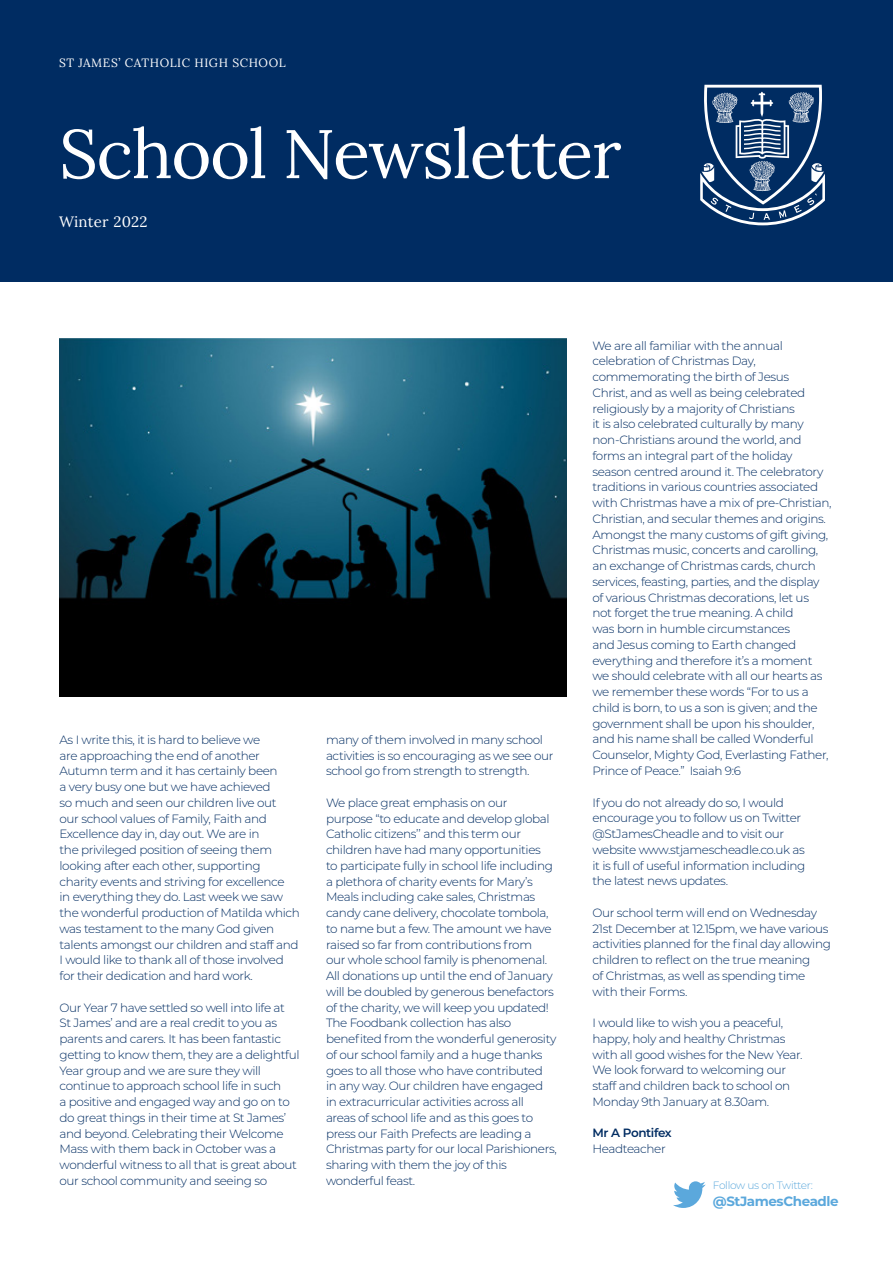
<style>
.page{position:relative;width:893px;height:1263px;background:#fff}
.page>*{position:absolute;margin:0;border:0;box-sizing:border-box;transform-origin:0 0}
.t1{font:68.55px "Lora";letter-spacing:-.02em;color:#fff}
.t2{font:15px "Lora";letter-spacing:.02em;color:#fff}
.t3{font:700 13.5px "Montserrat";letter-spacing:-.03em;color:#5ba8dc}
.t4{font:300 12px/15.8px "Montserrat";letter-spacing:-.03em;color:#002c62}
.t5{font:12px "Lora";letter-spacing:.05em;color:#fff}
.t6{font:600 12px "Montserrat";letter-spacing:-.03em;color:#002c62}
.t7{font:300 10.65px "Montserrat";letter-spacing:-.03em;color:#5ba8dc}
</style>
<div class="page">
<div style="left:0;top:0;width:893px;height:282px;background:#002c62"></div>
<svg style="left:700px;top:85px;width:125px;height:140px"></svg>
<svg style="left:673px;top:1181px;width:33px;height:27px"></svg>
<img style="left:60px;top:338px;width:507px;height:358px">
<p class="t5" style="left:59px;top:54px;width:228px">ST JAMES’ CATHOLIC HIGH SCHOOL</p>
<p class="t1" style="left:59px;top:102px;width:564px">School Newsletter</p>
<p class="t2" style="left:59px;top:211px;width:90px">Winter 2022</p>
<p class="t4" style="left:60px;top:731px;width:242px">As I write this, it is hard to believe we<br>are approaching the end of another Autumn term and it has certainly been<br>a very busy one but we have achieved<br>so much and seen our children live out<br>our school values of Family, Faith and Excellence day in, day out. We are in<br>the privileged position of seeing them looking after each other, supporting charity events and striving for excellence<br>in everything they do. Last week we saw the wonderful production of Matilda which was testament to the many God given talents amongst our children and staff and I would like to thank all of those involved for their dedication and hard work.</p>
<p class="t4" style="left:60px;top:999px;width:242px">Our Year 7 have settled so well into life at St James’ and are a real credit to you as parents and carers. It has been fantastic getting to know them, they are a delightful Year group and we are sure they will continue to approach school life in such<br>a positive and engaged way and go on to do great things in their time at St James’ and beyond. Celebrating their Welcome Mass with them back in October was a wonderful witness to all that is great about our school community and seeing so</p>
<p class="t4" style="left:326px;top:731px;width:229px">many of them involved in many school activities is so encouraging as we see our school go from strength to strength.</p>
<p class="t4" style="left:326px;top:794px;width:232px">We place great emphasis on our purpose “to educate and develop global Catholic citizens’’ and this term our children have had many opportunities<br>to participate fully in school life including a plethora of charity events for Mary’s Meals including cake sales, Christmas candy cane delivery, chocolate tombola, to name but a few. The amount we have raised so far from contributions from<br>our whole school family is phenomenal.<br>All donations up until the end of January will be doubled by generous benefactors of the charity, we will keep you updated!<br>The Foodbank collection has also benefited from the wonderful generosity of our school family and a huge thanks goes to all those who have contributed<br>in any way. Our children have engaged in extracurricular activities across all areas of school life and as this goes to press our Faith Prefects are leading a Christmas party for our local Parishioners, sharing with them the joy of this wonderful feast.</p>
<p class="t4" style="left:592px;top:337px;width:241px">We are all familiar with the annual celebration of Christmas Day, commemorating the birth of Jesus<br>Christ, and as well as being celebrated religiously by a majority of Christians<br>it is also celebrated culturally by many non-Christians around the world, and forms an integral part of the holiday season centred around it. The celebratory traditions in various countries associated with Christmas have a mix of pre-Christian, Christian, and secular themes and origins.<br>Amongst the many customs of gift giving, Christmas music, concerts and carolling, an exchange of Christmas cards, church services, feasting, parties, and the display of various Christmas decorations, let us not forget the true meaning. A child<br>was born in humble circumstances<br>and Jesus coming to Earth changed everything and therefore it’s a moment we should celebrate with all our hearts as we remember these words “For to us a child is born, to us a son is given; and the government shall be upon his shoulder, and his name shall be called Wonderful Counselor, Mighty God, Everlasting Father, Prince of Peace.” Isaiah 9:6</p>
<p class="t4" style="left:592px;top:794px;width:214px">If you do not already do so, I would encourage you to follow us on Twitter @StJamesCheadle and to visit our website www.stjamescheadle.co.uk as it is full of useful information including the latest news updates.</p>
<p class="t4" style="left:592px;top:904px;width:240px">Our school term will end on Wednesday 21st December at 12.15pm, we have various activities planned for the final day allowing children to reflect on the true meaning<br>of Christmas, as well as spending time with their Forms.</p>
<p class="t4" style="left:592px;top:1014px;width:212px">I would like to wish you a peaceful, happy, holy and healthy Christmas with all good wishes for the New Year.<br>We look forward to welcoming our staff and children back to school on Monday 9th January at 8.30am.</p>
<p class="t6" style="left:592px;top:1124px;width:81px">Mr A Pontifex</p>
<p class="t4" style="left:592px;top:1140px;width:75px">Headteacher</p>
<p class="t7" style="left:713px;top:1178px;width:102px">Follow us on Twitter:</p>
<p class="t3" style="left:713px;top:1191px;width:127px">@StJamesCheadle</p>
</div>
